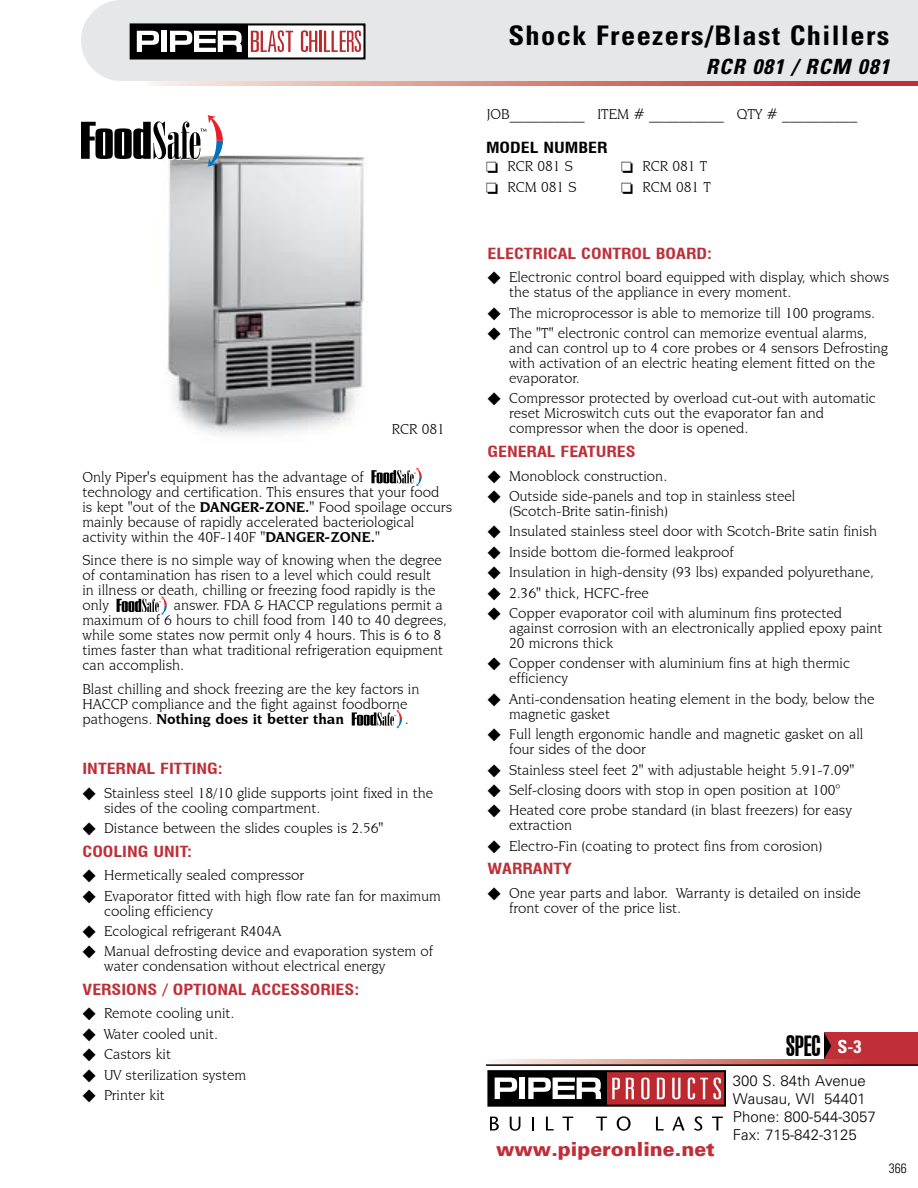
<style>
.page{position:relative;width:918px;height:1188px;background:#fff}
.page>*{position:absolute;margin:0;border:0;box-sizing:border-box;transform-origin:0 0}
.t1{font:900 extra-condensed 28.5px "Swiss 911 BT";color:#000}
.t2{font:700 condensed 27px "Univers";letter-spacing:.05em;color:#000;scale:1.05 1}
.t3{font:italic 700 condensed 21px "Univers";letter-spacing:.05em;color:#000;scale:1.05 1}
.t4{font:900 19.5px "Univers";color:#c02f38}
.t5{font:700 condensed 18px "Univers";color:#fff}
.t6{font:15px/15px "Novarese IT Cby BT";color:#000}
.t7{font:700 condensed 15px "Swiss 721 BT";color:#be2f38;scale:1.2 1}
.t8{font:300 15px/18px "Univers";color:#000}
.t9{font:700 condensed 15px "Swiss 721 BT";color:#000;scale:1.2 1}
.t10{font:300 condensed 13.5px "Univers";color:#000}
.s1{font-weight:700}
</style>
<div class="page">
<svg style="left:148px;top:81px;width:770px;height:4px"></svg>
<div style="left:122px;top:0;width:796px;height:81px;background:#e6e7e8"></div>
<div style="left:81px;top:0;width:81px;height:81px;background:#e6e7e8;border-radius:50%"></div>
<svg style="left:494px;top:1059px;width:424px;height:5px"></svg>
<hr style="left:486px;top:1064px;width:432px;height:2px;background:#000">
<div style="left:130px;top:23px;width:235px;height:37px;background:#fff;border:2px solid #000"></div>
<div style="left:131px;top:25px;width:117px;height:33px;background:#000"></div>
<svg style="left:137px;top:31px;width:22px;height:21px"></svg>
<div style="left:161px;top:31px;width:6px;height:21px;background:#fff"></div>
<svg style="left:170px;top:31px;width:72px;height:21px"></svg>
<svg style="left:301px;top:30px;width:16px;height:22px"></svg>
<hr style="left:319px;top:31px;width:3px;height:21px;background:#be2930">
<svg style="left:251px;top:30px;width:42px;height:22px"></svg>
<svg style="left:324px;top:30px;width:37px;height:22px"></svg>
<div style="left:576px;top:1072px;width:149px;height:34px;background:#be2930"></div>
<div style="left:487px;top:1070px;width:238px;height:37px;border:2px solid #000"></div>
<div style="left:489px;top:1072px;width:118px;height:34px;background:#000"></div>
<svg style="left:495px;top:1078px;width:22px;height:21px"></svg>
<div style="left:520px;top:1078px;width:5px;height:21px;background:#fff"></div>
<svg style="left:528px;top:1078px;width:73px;height:21px"></svg>
<svg style="left:612px;top:1078px;width:8px;height:21px"></svg>
<svg style="left:626px;top:1078px;width:8px;height:21px"></svg>
<svg style="left:641px;top:1078px;width:9px;height:21px"></svg>
<svg style="left:657px;top:1078px;width:8px;height:21px"></svg>
<svg style="left:672px;top:1078px;width:9px;height:21px"></svg>
<svg style="left:688px;top:1078px;width:33px;height:21px"></svg>
<svg style="left:490px;top:1117px;width:9px;height:13px"></svg>
<svg style="left:510px;top:1117px;width:10px;height:14px"></svg>
<svg style="left:532px;top:1117px;width:2px;height:13px"></svg>
<svg style="left:546px;top:1117px;width:8px;height:13px"></svg>
<svg style="left:562px;top:1117px;width:11px;height:13px"></svg>
<svg style="left:596px;top:1117px;width:11px;height:13px"></svg>
<svg style="left:617px;top:1116px;width:14px;height:15px"></svg>
<svg style="left:656px;top:1117px;width:8px;height:13px"></svg>
<svg style="left:672px;top:1117px;width:13px;height:13px"></svg>
<svg style="left:694px;top:1116px;width:8px;height:15px"></svg>
<svg style="left:712px;top:1117px;width:11px;height:13px"></svg>
<div style="left:824px;top:1032px;width:94px;height:27px;background:#c02f38"></div>
<svg style="left:371px;top:468px;width:51px;height:18px"></svg>
<svg style="left:117px;top:596px;width:50px;height:19px"></svg>
<svg style="left:352px;top:710px;width:50px;height:18px"></svg>
<img style="left:164px;top:155px;width:204px;height:280px">
<svg style="left:824px;top:1032px;width:7px;height:27px"></svg>
<svg style="left:81px;top:115px;width:142px;height:52px"></svg>
<p class="t6" style="left:392px;top:421px;width:55px">RCR 081</p>
<p class="t6" style="left:82px;top:469px;width:371px">Only Piper's equipment has the advantage of<br>technology and certification. This ensures that your food is kept "out of the <span class="s1">DANGER-ZONE.</span>" Food spoilage occurs mainly because of rapidly accelerated bacteriological activity within the 40F-140F "<span class="s1">DANGER-ZONE.</span>"</p>
<p class="t6" style="left:83px;top:553px;width:361px">Since there is no simple way of knowing when the degree of contamination has risen to a level which could result in illness or death, chilling or freezing food rapidly is the only</p>
<p class="t6" style="left:82px;top:598px;width:366px;text-indent:91px">answer. FDA &amp; HACCP regulations permit a maximum of 6 hours to chill food from 140 to 40 degrees, while some states now permit only 4 hours. This is 6 to 8 times faster than what traditional refrigeration equipment can accomplish.</p>
<p class="t6" style="left:82px;top:681px;width:338px">Blast chilling and shock freezing are the key factors in<br>HACCP compliance and the fight against foodborne pathogens. <span class="s1">Nothing does it better than</span></p>
<p class="t6" style="left:405px;top:711px;width:5px">.</p>
<p class="t7" style="left:82px;top:760px;width:118px">INTERNAL FITTING:</p>
<p class="t6" style="left:104px;top:785px;width:331px">Stainless steel 18/10 glide supports joint fixed in the sides of the cooling compartment.</p>
<p class="t6" style="left:104px;top:821px;width:281px">Distance between the slides couples is 2.56"</p>
<p class="t7" style="left:82px;top:842px;width:93px">COOLING UNIT:</p>
<p class="t6" style="left:104px;top:865px;width:338px;line-height:20.4px">Hermetically sealed compressor<br>Evaporator fitted with high flow rate fan for maximum</p>
<p class="t6" style="left:104px;top:900px;width:331px;line-height:20.4px">cooling efficiency<br>Ecological refrigerant R404A<br>Manual defrosting device and evaporation system of</p>
<p class="t6" style="left:104px;top:959px;width:283px">water condensation without electrical energy</p>
<p class="t7" style="left:82px;top:980px;width:232px">VERSIONS / OPTIONAL ACCESSORIES:</p>
<p class="t6" style="left:104px;top:1003px;width:144px;line-height:20.4px">Remote cooling unit.<br>Water cooled unit.<br>Castors kit<br>UV sterilization system<br>Printer kit</p>
<h2 class="t2" style="left:508px;top:19px;width:364px">Shock Freezers/Blast Chillers</h2>
<h3 class="t3" style="left:706px;top:53px;width:176px">RCR 081 / RCM 081</h3>
<p class="t6" style="left:487px;top:107px;width:372px">JOB__________ ITEM # __________ QTY # __________</p>
<p class="t9" style="left:486px;top:139px;width:103px">MODEL NUMBER</p>
<p class="t6" style="left:508px;top:156px;width:70px;line-height:20.4px">RCR 081 S<br>RCM 081 S</p>
<p class="t6" style="left:643px;top:156px;width:70px;line-height:20.4px">RCR 081 T<br>RCM 081 T</p>
<p class="t7" style="left:488px;top:244px;width:189px">ELECTRICAL CONTROL BOARD:</p>
<p class="t6" style="left:509px;top:270px;width:382px">Electronic control board equipped with display, which shows the status of the appliance in every moment.</p>
<p class="t6" style="left:509px;top:302px;width:368px;line-height:20.4px">The microprocessor is able to memorize till 100 programs.<br>The "T" electronic control can memorize eventual alarms,</p>
<p class="t6" style="left:509px;top:340px;width:380px">and can control up to 4 core probes or 4 sensors Defrosting with activation of an electric heating element fitted on the evaporator.</p>
<p class="t6" style="left:509px;top:391px;width:368px">Compressor protected by overload cut-out with automatic reset Microswitch cuts out the evaporator fan and compressor when the door is opened.</p>
<p class="t7" style="left:488px;top:442px;width:125px">GENERAL FEATURES</p>
<p class="t6" style="left:509px;top:465px;width:288px;line-height:20.4px">Monoblock construction.<br>Outside side-panels and top in stainless steel</p>
<p class="t6" style="left:509px;top:501px;width:370px;line-height:20.4px">(Scotch-Brite satin-finish)<br>Insulated stainless steel door with Scotch-Brite satin finish Inside bottom die-formed leakproof<br>Insulation in high-density (93 lbs) expanded polyurethane, 2.36" thick, HCFC-free<br>Copper evaporator coil with aluminum fins protected</p>
<p class="t6" style="left:509px;top:620px;width:375px">against corrosion with an electronically applied epoxy paint<br>20 microns thick</p>
<p class="t6" style="left:509px;top:656px;width:343px">Copper condenser with aluminium fins at high thermic efficiency</p>
<p class="t6" style="left:509px;top:691px;width:367px">Anti-condensation heating element in the body, below the magnetic gasket</p>
<p class="t6" style="left:509px;top:727px;width:356px">Full length ergonomic handle and magnetic gasket on all four sides of the door</p>
<p class="t6" style="left:509px;top:759px;width:347px;line-height:20.4px">Stainless steel feet 2" with adjustable height 5.91-7.09"<br>Self-closing doors with stop in open position at 100°<br>Heated core probe standard (in blast freezers) for easy</p>
<p class="t6" style="left:509px;top:815px;width:315px;line-height:20.4px">extraction<br>Electro-Fin (coating to protect fins from corosion)</p>
<p class="t7" style="left:488px;top:860px;width:22px">WARRANT</p>
<p class="t7" style="left:562px;top:860px;width:10px">Y</p>
<p class="t6" style="left:509px;top:885px;width:353px">One year parts and labor. Warranty is detailed on inside front cover of the price list.</p>
<h3 class="t4" style="left:496px;top:1137px;width:220px">www.piperonline.net</h3>
<h1 class="t1" style="left:786px;top:1031px;width:36px">SPEC</h1>
<p class="t5" style="left:838px;top:1035px;width:25px">S-3</p>
<p class="t8" style="left:733px;top:1072px;width:145px">300 S. 84th Avenue<br>Wausau, WI 54401<br>Phone: 800-544-3057<br>Fax: 715-842-3125</p>
<p class="t10" style="left:889px;top:1160px;width:19px">366</p>
</div>
